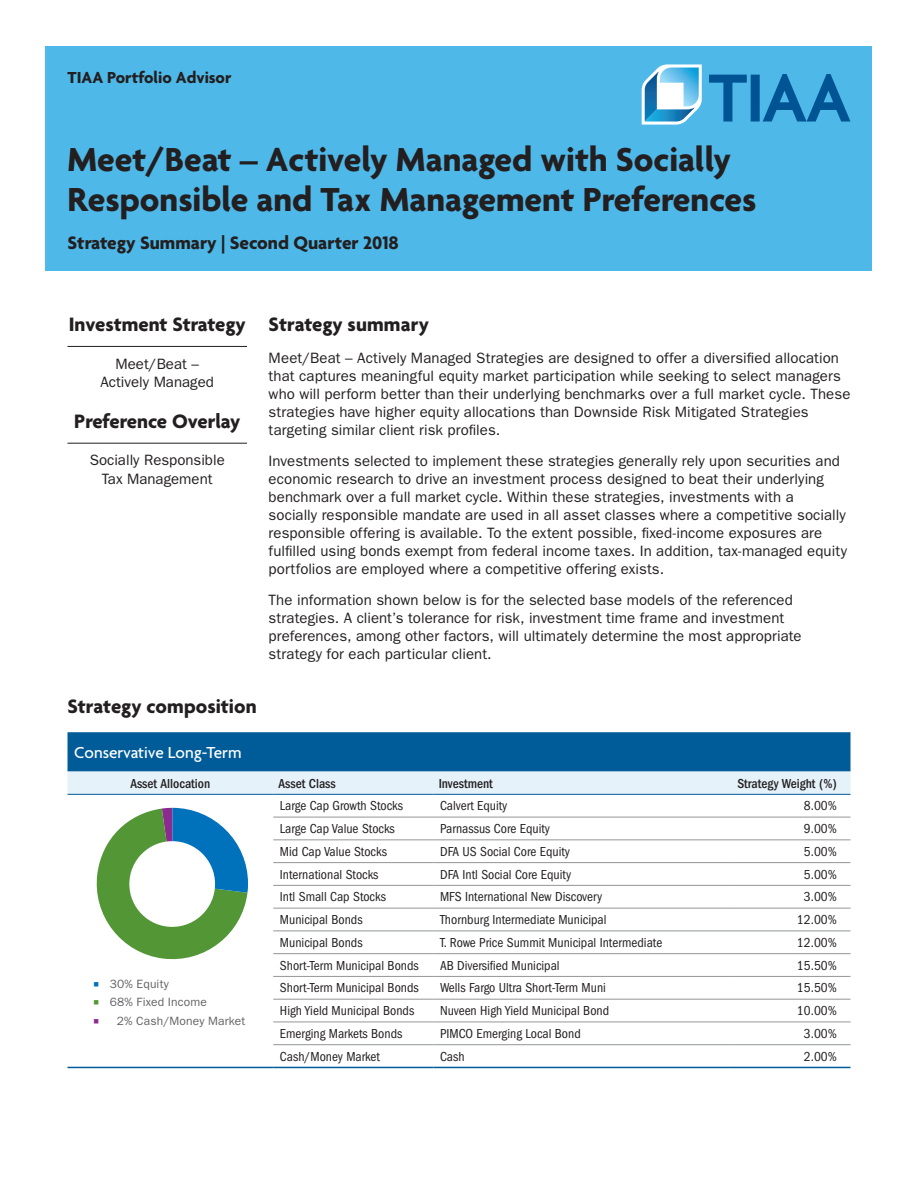
<style>
.page{position:relative;width:918px;height:1188px;background:#fff}
.page>*{position:absolute;margin:0;border:0;box-sizing:border-box;transform-origin:0 0}
.t1{font:700 36px/40.5px "Agenda";color:#231f20}
.t2{font:700 21px "Agenda";color:#231f20}
.t3{font:700 19.5px "Agenda";color:#231f20}
.t4{font:500 17.25px "Agenda";color:#fff}
.t5{font:700 17.25px "Agenda";color:#231f20}
.t6{font:15px/18px "ITC Franklin Gothic Std";letter-spacing:.005em;color:#231f20}
.t7{font:condensed 13.5px "ITC Franklin Gothic Std";color:#231f20}
.t8{font:500 condensed 13.5px "ITC Franklin Gothic Std";color:#231f20}
.t9{font:12px "ITC Franklin Gothic Std";letter-spacing:.015em;color:#636366}
</style>
<div class="page">
<div style="left:46px;top:46px;width:826px;height:224px;background:#4eb9e9"></div>
<svg style="left:709px;top:74px;width:141px;height:48px"></svg>
<svg style="left:642px;top:64px;width:60px;height:61px"></svg>
<hr style="left:68px;top:346px;width:179px;height:1px;background:#231f20">
<hr style="left:68px;top:443px;width:179px;height:1px;background:#231f20">
<svg style="left:68px;top:732px;width:782px;height:62px;background:#5493bb"></svg>
<hr style="left:68px;top:794px;width:205px;height:1px;background:#005c98">
<hr style="left:68px;top:1067px;width:205px;height:1px;background:#005c98">
<hr style="left:273px;top:794px;width:160px;height:1px;background:#005c98">
<hr style="left:433px;top:794px;width:297px;height:1px;background:#005c98">
<hr style="left:730px;top:794px;width:120px;height:1px;background:#005c98">
<hr style="left:273px;top:1067px;width:160px;height:1px;background:#005c98">
<hr style="left:433px;top:1067px;width:297px;height:1px;background:#005c98">
<hr style="left:730px;top:1067px;width:120px;height:1px;background:#005c98">
<hr style="left:273px;top:817px;width:160px;height:1px;background:#939598">
<hr style="left:433px;top:817px;width:297px;height:1px;background:#939598">
<hr style="left:730px;top:817px;width:120px;height:1px;background:#939598">
<hr style="left:273px;top:839px;width:160px;height:1px;background:#939598">
<hr style="left:433px;top:839px;width:297px;height:1px;background:#939598">
<hr style="left:730px;top:839px;width:120px;height:1px;background:#939598">
<hr style="left:273px;top:862px;width:160px;height:1px;background:#939598">
<hr style="left:433px;top:862px;width:297px;height:1px;background:#939598">
<hr style="left:730px;top:862px;width:120px;height:1px;background:#939598">
<hr style="left:273px;top:885px;width:160px;height:1px;background:#939598">
<hr style="left:433px;top:885px;width:297px;height:1px;background:#939598">
<hr style="left:730px;top:885px;width:120px;height:1px;background:#939598">
<hr style="left:273px;top:908px;width:160px;height:1px;background:#939598">
<hr style="left:433px;top:908px;width:297px;height:1px;background:#939598">
<hr style="left:730px;top:908px;width:120px;height:1px;background:#939598">
<hr style="left:273px;top:931px;width:160px;height:1px;background:#939598">
<hr style="left:433px;top:931px;width:297px;height:1px;background:#939598">
<hr style="left:730px;top:931px;width:120px;height:1px;background:#939598">
<hr style="left:273px;top:953px;width:160px;height:1px;background:#939598">
<hr style="left:433px;top:953px;width:297px;height:1px;background:#939598">
<hr style="left:730px;top:953px;width:120px;height:1px;background:#939598">
<hr style="left:273px;top:976px;width:160px;height:1px;background:#939598">
<hr style="left:433px;top:976px;width:297px;height:1px;background:#939598">
<hr style="left:730px;top:976px;width:120px;height:1px;background:#939598">
<hr style="left:273px;top:999px;width:160px;height:1px;background:#939598">
<hr style="left:433px;top:999px;width:297px;height:1px;background:#939598">
<hr style="left:730px;top:999px;width:120px;height:1px;background:#939598">
<hr style="left:273px;top:1022px;width:160px;height:1px;background:#939598">
<hr style="left:433px;top:1022px;width:297px;height:1px;background:#939598">
<hr style="left:730px;top:1022px;width:120px;height:1px;background:#939598">
<hr style="left:273px;top:1044px;width:160px;height:1px;background:#939598">
<hr style="left:433px;top:1044px;width:297px;height:1px;background:#939598">
<hr style="left:730px;top:1044px;width:120px;height:1px;background:#939598">
<svg style="left:96px;top:808px;width:152px;height:152px"></svg>
<div style="left:129px;top:841px;width:86px;height:86px;background:#fff;border-radius:50%"></div>
<p class="t5" style="left:68px;top:68px;width:165px">TIAA Portfolio Advisor</p>
<h1 class="t1" style="left:68px;top:141px;width:690px">Meet/Beat – Actively Managed with Socially<br>Responsible and Tax Management Preferences</h1>
<h3 class="t3" style="left:68px;top:232px;width:333px">Strategy Summary | Second Quarter 2018</h3>
<h2 class="t2" style="left:69px;top:313px;width:179px">Investment Strategy</h2>
<p class="t6" style="left:101px;top:354px;width:115px;line-height:18.8px;text-align:center">Meet/Beat –<br>Actively Managed</p>
<h2 class="t2" style="left:74px;top:410px;width:167px">Preference Overlay</h2>
<p class="t6" style="left:90px;top:451px;width:137px;line-height:18.8px;text-align:center">Socially Responsible<br>Tax Management</p>
<h2 class="t2" style="left:269px;top:313px;width:162px">Strategy summary</h2>
<p class="t6" style="left:269px;top:349px;width:583px">Meet/Beat – Actively Managed Strategies are designed to offer a diversified allocation that captures meaningful equity market participation while seeking to select managers who will perform better than their underlying benchmarks over a full market cycle. These strategies have higher equity allocations than Downside Risk Mitigated Strategies targeting similar client risk profiles.</p>
<p class="t6" style="left:269px;top:452px;width:580px">Investments selected to implement these strategies generally rely upon securities and economic research to drive an investment process designed to beat their underlying benchmark over a full market cycle. Within these strategies, investments with a<br>socially responsible mandate are used in all asset classes where a competitive socially responsible offering is available. To the extent possible, fixed-income exposures are fulfilled using bonds exempt from federal income taxes. In addition, tax-managed equity portfolios are employed where a competitive offering exists.</p>
<p class="t6" style="left:269px;top:591px;width:535px">The information shown below is for the selected base models of the referenced strategies. A client’s tolerance for risk, investment time frame and investment preferences, among other factors, will ultimately determine the most appropriate strategy for each particular client.</p>
<h2 class="t2" style="left:68px;top:695px;width:191px">Strategy composition</h2>
<p class="t4" style="left:74px;top:743px;width:169px">Conservative Long-Term</p>
<p class="t8" style="left:130px;top:775px;width:82px">Asset Allocation</p>
<p class="t8" style="left:279px;top:775px;width:59px">Asset Class</p>
<p class="t8" style="left:439px;top:775px;width:56px">Investment</p>
<p class="t8" style="left:737px;top:775px;width:101px">Strategy Weight (%)</p>
<p class="t9" style="left:110px;top:977px;width:61px">30% Equity</p>
<p class="t9" style="left:110px;top:995px;width:99px">68% Fixed Income</p>
<p class="t9" style="left:117px;top:1014px;width:130px">2% Cash/Money Market</p>
<p class="t7" style="left:280px;top:798px;width:125px">Large Cap Growth Stocks</p>
<p class="t7" style="left:440px;top:798px;width:69px">Calvert Equity</p>
<p class="t7" style="left:804px;top:798px;width:35px">8.00%</p>
<p class="t7" style="left:280px;top:821px;width:116px">Large Cap Value Stocks</p>
<p class="t7" style="left:440px;top:821px;width:111px">Parnassus Core Equity</p>
<p class="t7" style="left:804px;top:821px;width:35px">9.00%</p>
<p class="t7" style="left:280px;top:844px;width:108px">Mid Cap Value Stocks</p>
<p class="t7" style="left:440px;top:844px;width:131px">DFA US Social Core Equity</p>
<p class="t7" style="left:804px;top:844px;width:35px">5.00%</p>
<p class="t7" style="left:280px;top:867px;width:100px">International Stocks</p>
<p class="t7" style="left:440px;top:867px;width:133px">DFA Intl Social Core Equity</p>
<p class="t7" style="left:804px;top:867px;width:35px">5.00%</p>
<p class="t7" style="left:280px;top:889px;width:108px">Intl Small Cap Stocks</p>
<p class="t7" style="left:440px;top:889px;width:164px">MFS International New Discovery</p>
<p class="t7" style="left:804px;top:889px;width:35px">3.00%</p>
<p class="t7" style="left:280px;top:912px;width:84px">Municipal Bonds</p>
<p class="t7" style="left:440px;top:912px;width:168px">Thornburg Intermediate Municipal</p>
<p class="t7" style="left:797px;top:912px;width:42px">12.00%</p>
<p class="t7" style="left:280px;top:935px;width:84px">Municipal Bonds</p>
<p class="t7" style="left:440px;top:935px;width:224px">T. Rowe Price Summit Municipal Intermediate</p>
<p class="t7" style="left:797px;top:935px;width:42px">12.00%</p>
<p class="t7" style="left:280px;top:958px;width:140px">Short-Term Municipal Bonds</p>
<p class="t7" style="left:440px;top:958px;width:121px">AB Diversified Municipal</p>
<p class="t7" style="left:797px;top:958px;width:42px">15.50%</p>
<p class="t7" style="left:280px;top:980px;width:140px">Short-Term Municipal Bonds</p>
<p class="t7" style="left:440px;top:980px;width:167px">Wells Fargo Ultra Short-Term Muni</p>
<p class="t7" style="left:797px;top:980px;width:42px">15.50%</p>
<p class="t7" style="left:280px;top:1003px;width:136px">High Yield Municipal Bonds</p>
<p class="t7" style="left:440px;top:1003px;width:171px">Nuveen High Yield Municipal Bond</p>
<p class="t7" style="left:797px;top:1003px;width:42px">10.00%</p>
<p class="t7" style="left:280px;top:1026px;width:124px">Emerging Markets Bonds</p>
<p class="t7" style="left:440px;top:1026px;width:142px">PIMCO Emerging Local Bond</p>
<p class="t7" style="left:804px;top:1026px;width:35px">3.00%</p>
<p class="t7" style="left:280px;top:1049px;width:101px">Cash/Money Market</p>
<p class="t7" style="left:440px;top:1049px;width:26px">Cash</p>
<p class="t7" style="left:804px;top:1049px;width:35px">2.00%</p>
</div>
